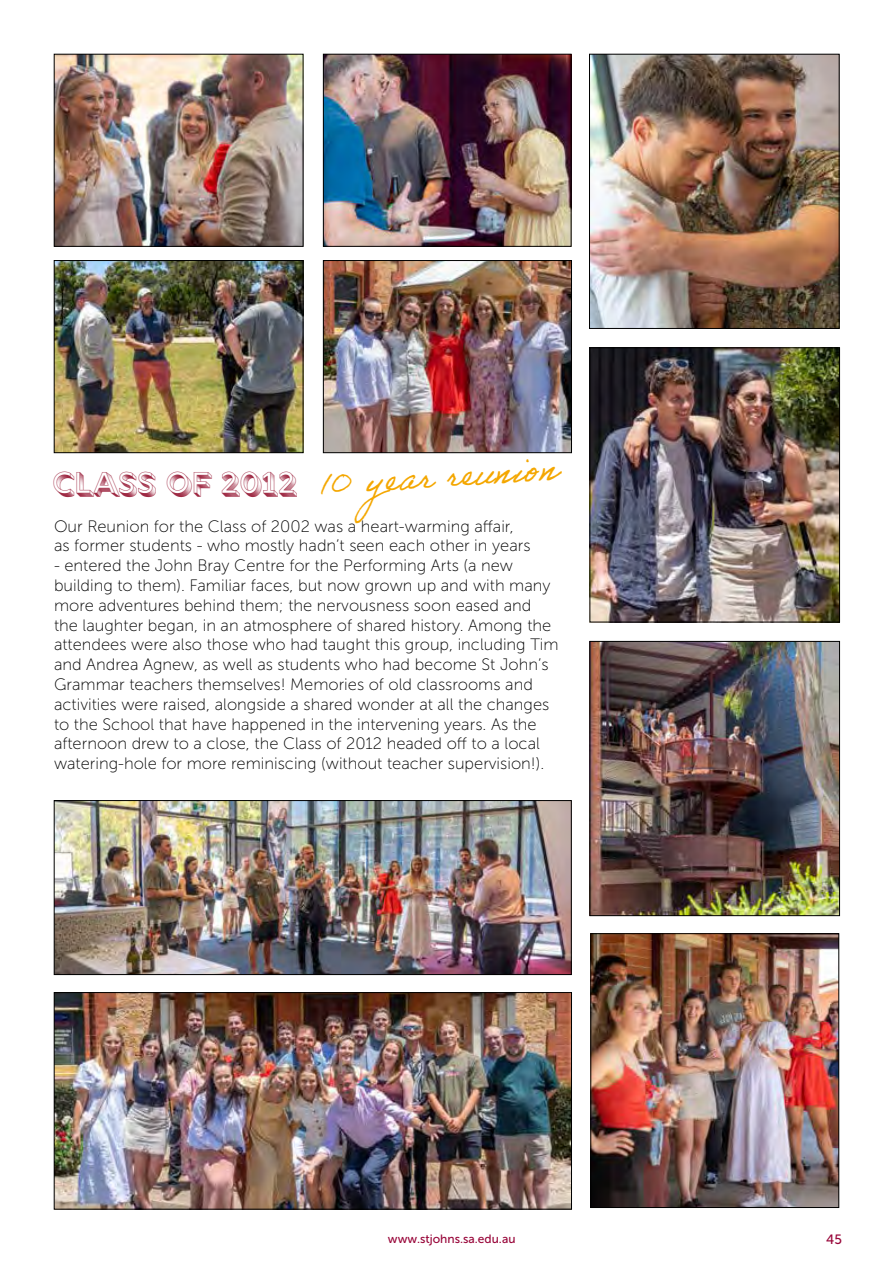
<style>
.page{position:relative;width:893px;height:1263px;background:#fff}
.page>*{position:absolute;margin:0;border:0;box-sizing:border-box;transform-origin:0 0}
.t1{font:36px "Adobe Handwriting Ernie";color:#f4a700}
.t2{font:33px "Rig Medium Halftone";color:#9e2943}
.t3{font:16.5px/19.8px "Museo Sans 100";color:#000}
.t4{font:13.5px "Museo Sans 500";color:#980539}
.t5{font:12px "Museo Sans 500";color:#980539}
</style>
<div class="page">
<img style="left:593px;top:935px;width:244px;height:271px">
<div style="left:591px;top:933px;width:248px;height:275px;border:1px solid #000"></div>
<img style="left:592px;top:350px;width:246px;height:270px">
<div style="left:590px;top:348px;width:250px;height:274px;border:1px solid #000"></div>
<img style="left:56px;top:262px;width:245px;height:189px">
<div style="left:54px;top:260px;width:249px;height:193px;border:1px solid #000"></div>
<img style="left:56px;top:802px;width:513px;height:171px">
<div style="left:54px;top:800px;width:517px;height:175px;border:1px solid #000"></div>
<img style="left:56px;top:994px;width:514px;height:213px">
<div style="left:54px;top:992px;width:518px;height:217px;border:1px solid #000"></div>
<img style="left:591px;top:56px;width:246px;height:271px">
<div style="left:589px;top:54px;width:250px;height:275px;border:1px solid #000"></div>
<img style="left:56px;top:56px;width:245px;height:189px">
<div style="left:54px;top:54px;width:249px;height:193px;border:1px solid #000"></div>
<img style="left:325px;top:56px;width:244px;height:189px">
<div style="left:323px;top:54px;width:248px;height:193px;border:1px solid #000"></div>
<img style="left:325px;top:262px;width:245px;height:189px">
<div style="left:323px;top:260px;width:249px;height:193px;border:1px solid #000"></div>
<img style="left:592px;top:643px;width:246px;height:271px">
<div style="left:590px;top:641px;width:250px;height:275px;border:1px solid #000"></div>
<h1 class="t1" style="left:317px;top:462px;width:240px;rotate:-4deg">10 year reunion</h1>
<h2 class="t2" style="left:53px;top:464px;width:246px">CLASS OF 2012</h2>
<p class="t3" style="left:54px;top:516px;width:478px">Our Reunion for the Class of 2002 was a heart-warming affair, as former students - who mostly hadn’t seen each other in years</p>
<p class="t3" style="left:54px;top:556px;width:506px">- entered the John Bray Centre for the Performing Arts (a new building to them). Familiar faces, but now grown up and with many more adventures behind them; the nervousness soon eased and the laughter began, in an atmosphere of shared history. Among the attendees were also those who had taught this group, including Tim and Andrea Agnew, as well as students who had become St John’s Grammar teachers themselves! Memories of old classrooms and activities were raised, alongside a shared wonder at all the changes to the School that have happened in the intervening years. As the afternoon drew to a close, the Class of 2012 headed off to a local watering-hole for more reminiscing (without teacher supervision!).</p>
<p class="t5" style="left:388px;top:1232px;width:129px">www.stjohns.sa.edu.au</p>
<p class="t4" style="left:826px;top:1231px;width:17px">45</p>
</div>
